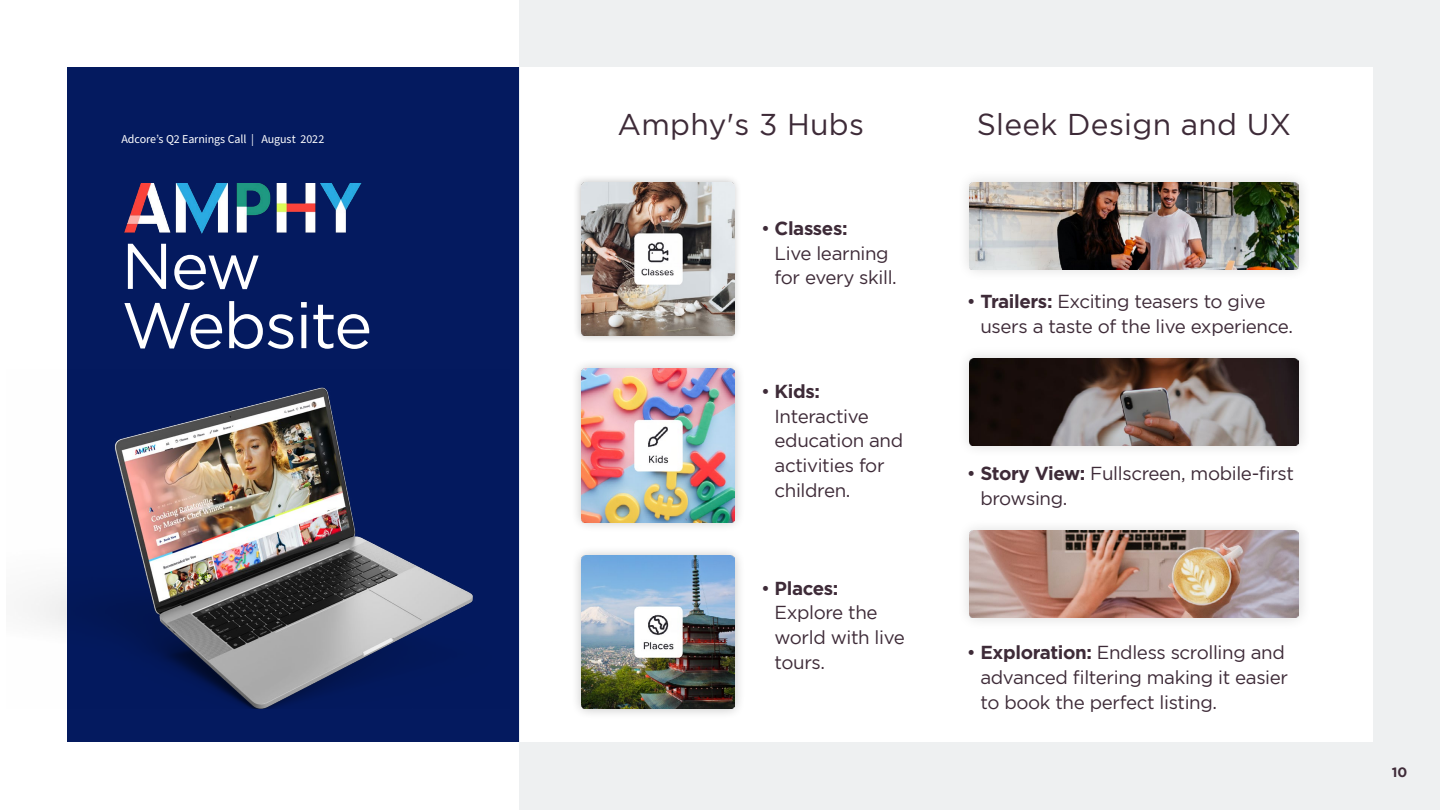
<style>
.page{position:relative;width:1440px;height:810px;background:#fff}
.page>*{position:absolute;margin:0;border:0;box-sizing:border-box;transform-origin:0 0}
.t1{font:64.5px/59.2px "Homepage Baukasten";letter-spacing:-.025em;color:#fff}
.t2{font:30px "Homepage Baukasten";letter-spacing:.01em;color:#3e2b38}
.t3{font:18.75px/24.8px "Homepage Baukasten";letter-spacing:-.02em;color:#3e2b38}
.t4{font:700 13.5px "Homepage Baukasten";color:#3e2b38}
.t5{font:12px "Source Sans Pro";letter-spacing:-.01em;color:#fff}
.s1{font-weight:700}
</style>
<div class="page">
<div style="left:67px;top:68px;width:452px;height:674px;background:#041a5f"></div>
<div style="left:520px;top:0;width:920px;height:810px;background:#eef0f1"></div>
<div style="left:520px;top:68px;width:852px;height:674px;background:#fff"></div>
<img style="left:125px;top:184px;width:236px;height:49px">
<img style="left:31px;top:387px;width:442px;height:322px">
<div style="left:570px;top:545px;width:175px;height:175px;background:#000;opacity:.25"></div>
<img style="left:581px;top:556px;width:153px;height:153px">
<div style="left:570px;top:358px;width:175px;height:175px;background:#000;opacity:.25"></div>
<img style="left:581px;top:369px;width:153px;height:153px">
<div style="left:573px;top:174px;width:169px;height:169px;background:#000;opacity:.25"></div>
<img style="left:581px;top:182px;width:153px;height:153px">
<div style="left:956px;top:346px;width:356px;height:112px;background:#f9f9f9"></div>
<img style="left:969px;top:358px;width:330px;height:87px">
<div style="left:956px;top:518px;width:356px;height:112px;background:#000;opacity:.15"></div>
<img style="left:969px;top:531px;width:330px;height:87px">
<div style="left:956px;top:170px;width:356px;height:112px;background:#000;opacity:.15"></div>
<img style="left:969px;top:182px;width:330px;height:87px">
<p class="t5" style="left:122px;top:131px;width:204px">Adcore’s Q2 Earnings Call | August 2022</p>
<h1 class="t1" style="left:122px;top:235px;width:252px">New<br>Website</h1>
<h2 class="t2" style="left:617px;top:108px;width:248px">Amphy's 3 Hubs</h2>
<h2 class="t2" style="left:977px;top:108px;width:316px">Sleek Design and UX</h2>
<p class="t3" style="left:775px;top:215px;width:124px;text-indent:-14px">• <span class="s1">Classes:<br></span>Live learning for every skill.</p>
<p class="t3" style="left:775px;top:379px;width:130px;text-indent:-14px">• <span class="s1">Kids:<br></span>Interactive education and activities for children.</p>
<p class="t3" style="left:775px;top:575px;width:132px;text-indent:-14px">• <span class="s1">Places:<br></span>Explore the world with live tours.</p>
<p class="t3" style="left:980px;top:289px;width:314px;text-indent:-14px">• <span class="s1">Trailers:</span> Exciting teasers to give users a taste of the live experience.</p>
<p class="t3" style="left:980px;top:461px;width:315px;text-indent:-14px">• <span class="s1">Story View:</span> Fullscreen, mobile-first browsing.</p>
<p class="t3" style="left:980px;top:640px;width:309px;text-indent:-14px">• <span class="s1">Exploration:</span> Endless scrolling and advanced filtering making it easier to book the perfect listing.</p>
<p class="t4" style="left:1392px;top:765px;width:17px">10</p>
</div>
